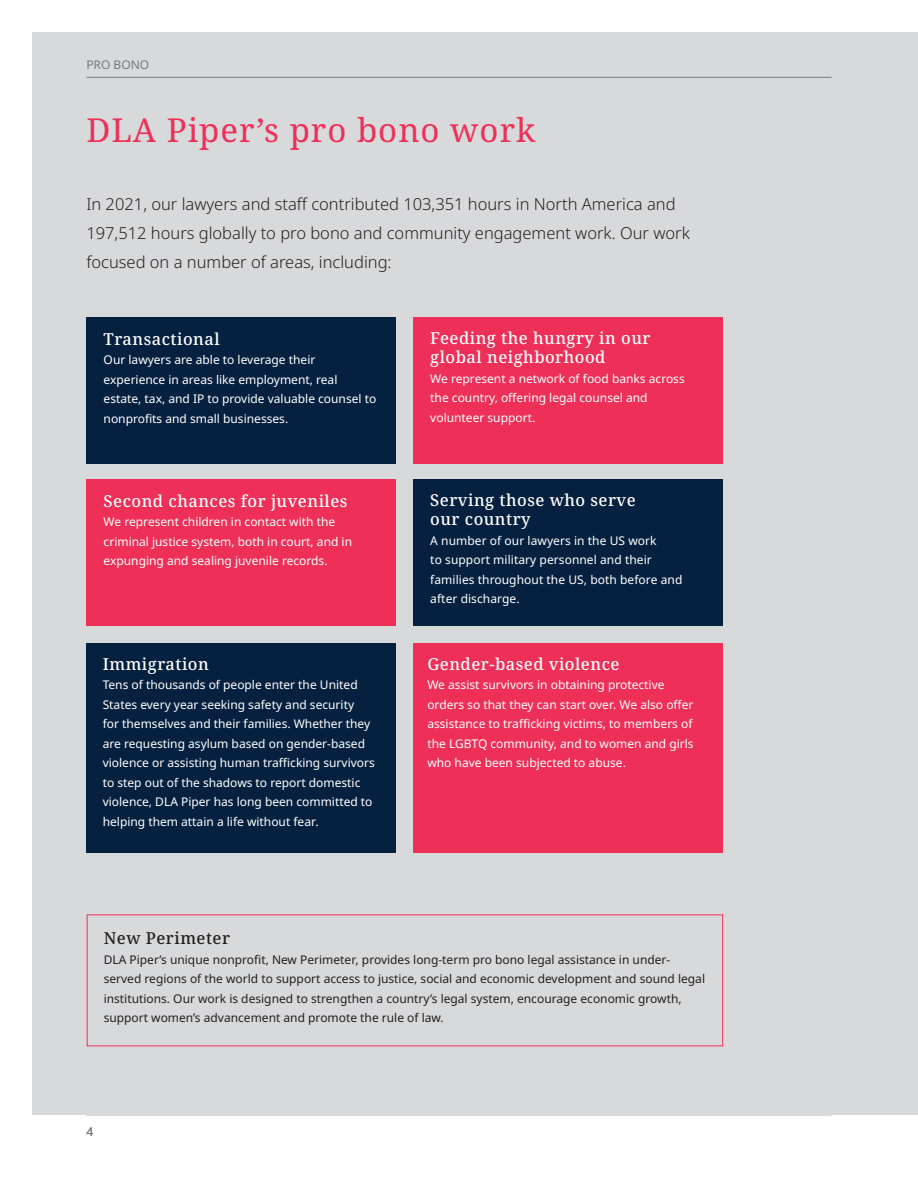
<style>
.page{position:relative;width:918px;height:1188px;background:#fff}
.page>*{position:absolute;margin:0;border:0;box-sizing:border-box;transform-origin:0 0}
.t1{font:33px "Noto Serif";letter-spacing:.03em;color:#ee3058}
.Introduction_Text{font:300 16.5px/29.2px "Noto Sans";color:#231f20}
.Subhead_1{font:500 16.5px/19.5px "Noto Serif";letter-spacing:.03em;color:#fff}
.Subhead_1-2{font:500 16.5px "Noto Serif";letter-spacing:.03em;color:#231f20}
.Body_copy_White{font:12px/19.5px "Noto Sans";color:#fff}
.Body_copy_White-2{font:12px/19.5px "Noto Sans";color:#231f20}
.Subhead_1-3{font:12px/19.5px "Noto Sans";color:#fff}
.t2{font:12px "Noto Sans";color:#787a7d}
</style>
<div class="page">
<div style="left:32px;top:32px;width:886px;height:1083px;background:#d8d9db"></div>
<hr style="left:86px;top:77px;width:746px;height:1px;background:#787a7d">
<div style="left:86px;top:318px;width:310px;height:146px;background:#062140"></div>
<div style="left:413px;top:318px;width:310px;height:146px;background:#ee3058"></div>
<div style="left:86px;top:480px;width:310px;height:146px;background:#ee3058"></div>
<div style="left:413px;top:480px;width:310px;height:146px;background:#062140"></div>
<div style="left:86px;top:644px;width:310px;height:209px;background:#062140"></div>
<div style="left:413px;top:644px;width:310px;height:209px;background:#ee3058"></div>
<p class="t2" style="left:86px;top:56px;width:64px">PRO BONO</p>
<p class="t1" style="left:86px;top:107px;width:451px">DLA Piper’s pro bono work</p>
<p class="Introduction_Text" style="left:86px;top:190px;width:605px">In 2021, our lawyers and staff contributed 103,351 hours in North America and<br>197,512 hours globally to pro bono and community engagement work. Our work focused on a number of areas, including:</p>
<p class="Subhead_1" style="left:104px;top:329px;width:118px">Transactional</p>
<p class="Body_copy_White" style="left:104px;top:350px;width:274px">Our lawyers are able to leverage their experience in areas like employment, real estate, tax, and IP to provide valuable counsel to nonprofits and small businesses.</p>
<p class="Subhead_1" style="left:104px;top:491px;width:245px">Second chances for juveniles</p>
<p class="Body_copy_White" style="left:104px;top:512px;width:250px">We represent children in contact with the criminal justice system, both in court, and in expunging and sealing juvenile records.</p>
<p class="Subhead_1" style="left:103px;top:655px;width:108px">Immigration</p>
<p class="Subhead_1-3" style="left:103px;top:676px;width:274px">Tens of thousands of people enter the United States every year seeking safety and security<br>for themselves and their families. Whether they are requesting asylum based on gender-based violence or assisting human trafficking survivors to step out of the shadows to report domestic violence, DLA Piper has long been committed to helping them attain a life without fear.</p>
<p class="Subhead_1" style="left:430px;top:329px;width:222px">Feeding the hungry in our global neighborhood</p>
<p class="Body_copy_White" style="left:430px;top:369px;width:256px">We represent a network of food banks across the country, offering legal counsel and volunteer support.</p>
<p class="Subhead_1" style="left:430px;top:491px;width:207px">Serving those who serve our country</p>
<p class="Body_copy_White" style="left:430px;top:531px;width:254px">A number of our lawyers in the US work<br>to support military personnel and their families throughout the US, both before and after discharge.</p>
<p class="Subhead_1" style="left:427px;top:655px;width:194px">Gender-based violence</p>
<p class="Body_copy_White" style="left:427px;top:676px;width:268px">We assist survivors in obtaining protective orders so that they can start over. We also offer assistance to trafficking victims, to members of the LGBTQ community, and to women and girls who have been subjected to abuse.</p>
<p class="Subhead_1-2" style="left:104px;top:927px;width:128px">New Perimeter</p>
<p class="Body_copy_White-2" style="left:104px;top:950px;width:603px">DLA Piper’s unique nonprofit, New Perimeter, provides long-term pro bono legal assistance in under&shy;served regions of the world to support access to justice, social and economic development and sound legal institutions. Our work is designed to strengthen a country’s legal system, encourage economic growth, support women’s advancement and promote the rule of law.</p>
<p class="t2" style="left:86px;top:1123px;width:8px">4</p>
</div>
